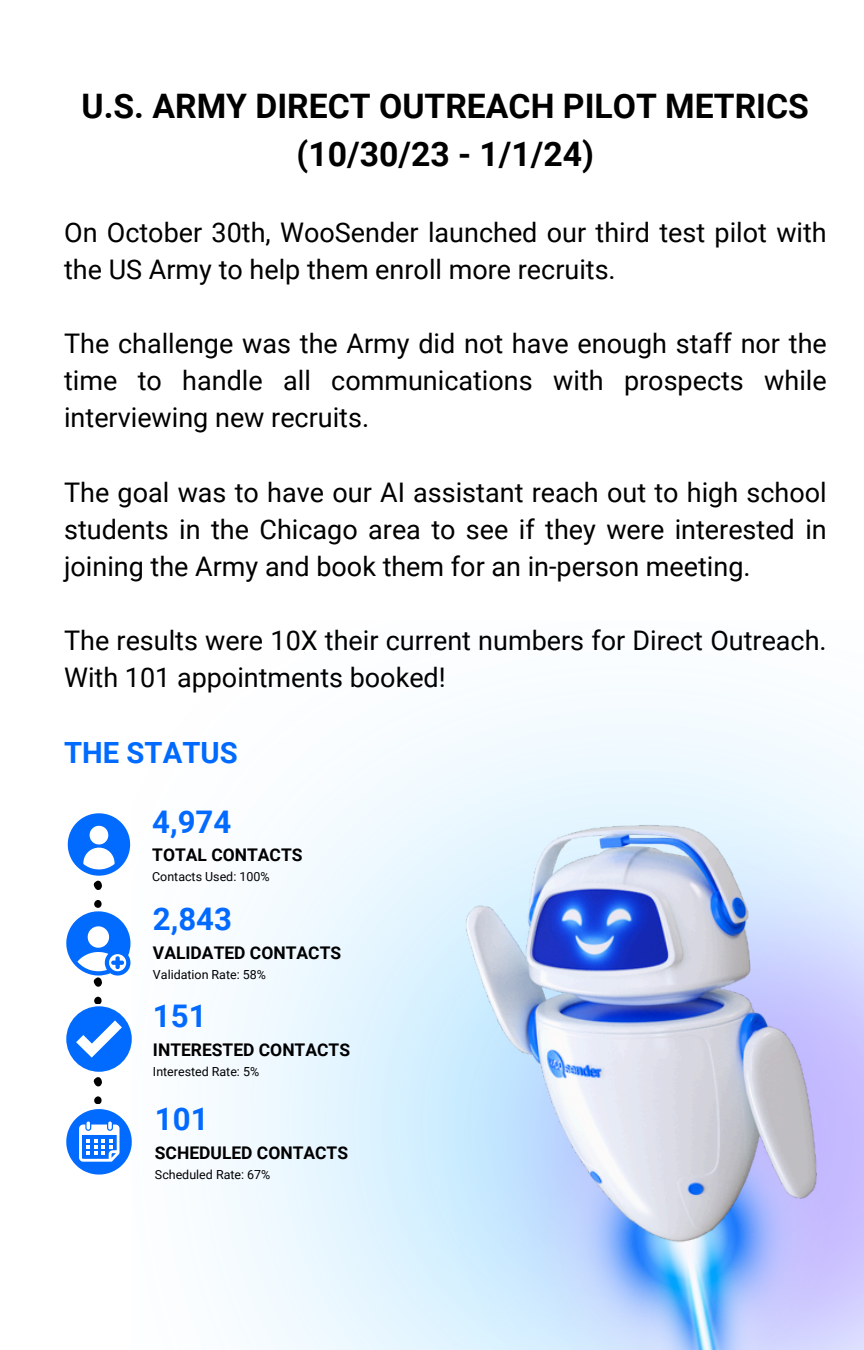
<style>
.page{position:relative;width:864px;height:1350px;background:#fff}
.page>*{position:absolute;margin:0;border:0;box-sizing:border-box;transform-origin:0 0}
.t1{font:700 33.75px/47.2px "Roboto";color:#000;text-align:center}
.t2{font:700 31.28px "Roboto";color:#036aff}
.t3{font:700 29.25px "Roboto";color:#016aff}
.t4{font:27px/37.1px "Roboto";color:#000}
.t5{font:700 17.55px "Roboto";color:#000}
.t6{font:12.38px "Roboto";color:#000}
</style>
<div class="page">
<img style="left:492px;top:1280px;width:372px;height:70px">
<img style="left:410px;top:790px;width:454px;height:490px">
<div style="left:94px;top:900px;width:8px;height:7px;background:#000;border-radius:50%"></div>
<svg style="left:68px;top:813px;width:62px;height:77px"></svg>
<div style="left:66px;top:1006px;width:66px;height:66px;background:#016aff;border-radius:50%"></div>
<svg style="left:76px;top:1020px;width:46px;height:38px"></svg>
<svg style="left:66px;top:911px;width:65px;height:76px"></svg>
<div style="left:94px;top:997px;width:8px;height:7px;background:#000;border-radius:50%"></div>
<svg style="left:94px;top:1077px;width:8px;height:10px"></svg>
<div style="left:94px;top:1096px;width:8px;height:8px;background:#000;border-radius:50%"></div>
<svg style="left:66px;top:1109px;width:66px;height:66px"></svg>
<h1 class="t1" style="left:82px;top:83px;width:729px">U.S. ARMY DIRECT OUTREACH PILOT METRICS (10/30/23 - 1/1/24)</h1>
<h3 class="t4" style="left:64px;top:214px;width:764px">On October 30th, WooSender launched our third test pilot with the US Army to help them enroll more recruits.</h3>
<h3 class="t4" style="left:64px;top:325px;width:764px;text-align:justify">The challenge was the Army did not have enough staff nor the time to handle all communications with prospects while interviewing new recruits.</h3>
<h3 class="t4" style="left:64px;top:474px;width:764px;text-align:justify">The goal was to have our AI assistant reach out to high school students in the Chicago area to see if they were interested in joining the Army and book them for an in-person meeting.</h3>
<h3 class="t4" style="left:64px;top:622px;width:764px">The results were 10X their current numbers for Direct Outreach.<br>With 101 appointments booked!</h3>
<h2 class="t3" style="left:64px;top:736px;width:175px">THE STATUS</h2>
<p class="t2" style="left:152px;top:804px;width:81px">4,974</p>
<p class="t5" style="left:152px;top:845px;width:152px">TOTAL CONTACTS</p>
<p class="t6" style="left:152px;top:869px;width:119px">Contacts Used: 100%</p>
<p class="t2" style="left:153px;top:901px;width:81px">2,843</p>
<p class="t5" style="left:153px;top:943px;width:190px">VALIDATED CONTACTS</p>
<p class="t6" style="left:153px;top:968px;width:114px">Validation Rate: 58%</p>
<p class="t2" style="left:153px;top:998px;width:55px">151</p>
<p class="t5" style="left:153px;top:1040px;width:199px">INTERESTED CONTACTS</p>
<p class="t6" style="left:153px;top:1065px;width:108px">Interested Rate: 5%</p>
<p class="t2" style="left:155px;top:1101px;width:55px">101</p>
<p class="t5" style="left:155px;top:1143px;width:195px">SCHEDULED CONTACTS</p>
<p class="t6" style="left:155px;top:1167px;width:117px">Scheduled Rate: 67%</p>
</div>
